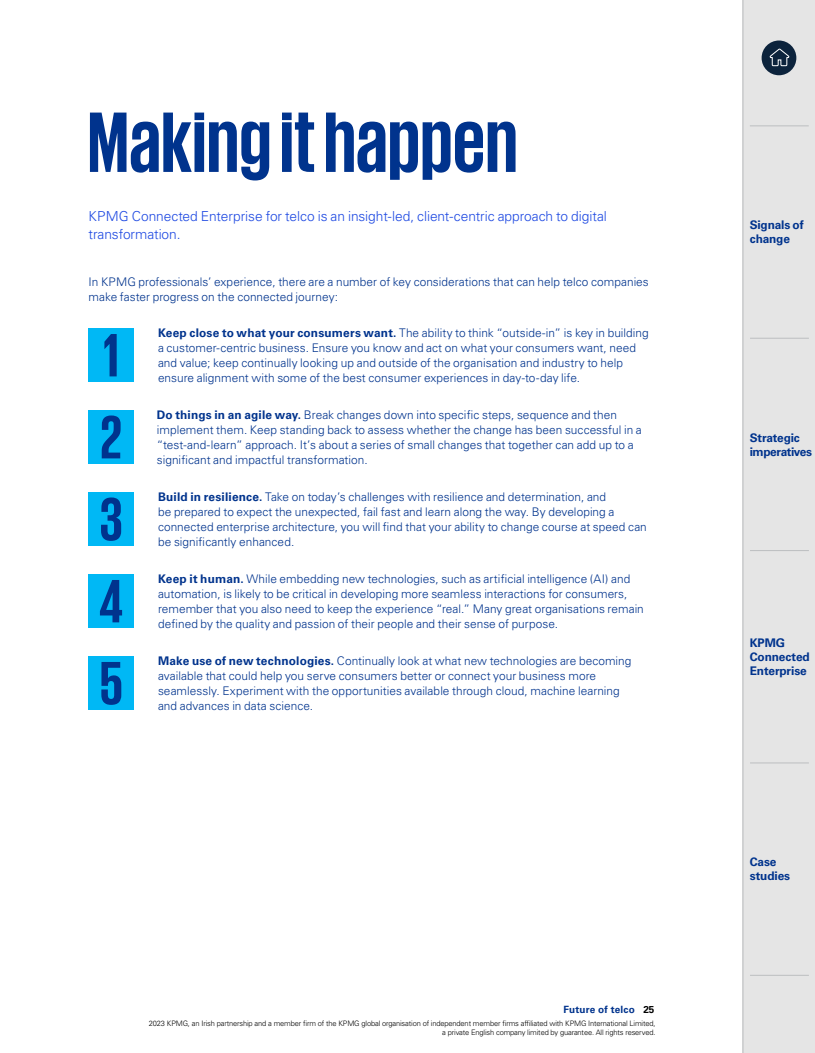
<style>
.page{position:relative;width:815px;height:1053px;background:#fff}
.page>*{position:absolute;margin:0;border:0;box-sizing:border-box;transform-origin:0 0}
.t1{font:700 87.5px "KPMG";color:#00338d}
.t2{font:700 62.5px/82px "KPMG";color:#00338d;text-align:justify}
.t3{font:300 13.75px/17.5px "Univers LT Std";letter-spacing:-.005em;color:#1e49e2}
.t4{font:300 11.88px/15px "Univers LT Std";color:#00338d}
.t5{font:700 11.88px/14.2px "Univers LT Std";letter-spacing:-.01em;color:#00338d}
.t6{font:700 11.88px/14.2px "Univers LT Std";letter-spacing:-.03em;color:#00338d}
.t7{font:700 10px "Univers LT Std";letter-spacing:.02em;color:#00338d}
.t8{font:300 7.5px/9px "Univers LT Std";letter-spacing:-.02em;color:#000;text-align:right}
.s1{font-weight:700}
.s2{color:#000}
</style>
<div class="page">
<div style="left:89px;top:328px;width:45px;height:54px;background:#00b8f5"></div>
<div style="left:89px;top:410px;width:45px;height:54px;background:#00b8f5"></div>
<div style="left:89px;top:492px;width:45px;height:54px;background:#00b8f5"></div>
<div style="left:89px;top:574px;width:45px;height:54px;background:#00b8f5"></div>
<div style="left:89px;top:656px;width:45px;height:54px;background:#00b8f5"></div>
<div style="left:743px;top:0;width:72px;height:1052px;background:#e5e5e5"></div>
<hr style="left:743px;top:0;width:1px;height:1052px;background:#bcbec0">
<hr style="left:750px;top:550px;width:59px;height:1px;background:#bcbec0">
<hr style="left:750px;top:974px;width:59px;height:1px;background:#bcbec0">
<div style="left:743px;top:125px;width:72px;height:212px;background:#e5e5e5"></div>
<div style="left:743px;top:338px;width:72px;height:212px;background:#e5e5e5"></div>
<svg style="left:761px;top:40px;width:35px;height:35px"></svg>
<div style="left:743px;top:551px;width:72px;height:212px;background:#e5e5e5"></div>
<h1 class="t1" style="left:87px;top:98px;width:432px">Making it happen</h1>
<p class="t3" style="left:89px;top:207px;width:520px">KPMG Connected Enterprise for telco is an insight-led, client-centric approach to digital transformation.</p>
<p class="t4" style="left:88px;top:274px;width:562px">In KPMG professionals’ experience, there are a number of key considerations that can help telco companies make faster progress on the connected journey:</p>
<h2 class="t2" style="left:99px;top:312px;width:26px">1<br>2<br>3<br>4<br>5</h2>
<p class="t4" style="left:158px;top:325px;width:492px"><span class="s1">Keep close to what your consumers want.</span> The ability to think “outside-in” is key in building a customer-centric business. Ensure you know and act on what your consumers want, need and value; keep continually looking up and outside of the organisation and industry to help ensure alignment with some of the best consumer experiences in day-to-day life.</p>
<p class="t4" style="left:157px;top:407px;width:487px"><span class="s1">Do things in an agile way.</span> Break changes down into specific steps, sequence and then implement them. Keep standing back to assess whether the change has been successful in a “test-and-learn” approach. It’s about a series of small changes that together can add up to a significant and impactful transformation.</p>
<p class="t4" style="left:158px;top:489px;width:490px"><span class="s1">Build in resilience.</span> Take on today’s challenges with resilience and determination, and<br>be prepared to expect the unexpected, fail fast and learn along the way. By developing a connected enterprise architecture, you will find that your ability to change course at speed can be significantly enhanced.</p>
<p class="t4" style="left:158px;top:571px;width:487px"><span class="s1">Keep it human.</span> While embedding new technologies, such as artificial intelligence (AI) and automation, is likely to be critical in developing more seamless interactions for consumers, remember that you also need to keep the experience “real.” Many great organisations remain defined by the quality and passion of their people and their sense of purpose.</p>
<p class="t4" style="left:158px;top:653px;width:475px"><span class="s1">Make use of new technologies.</span> Continually look at what new technologies are becoming available that could help you serve consumers better or connect your business more seamlessly. Experiment with the opportunities available through cloud, machine learning and advances in data science.</p>
<p class="t7" style="left:563px;top:1003px;width:93px">Future of telco <span class="s2">25</span></p>
<p class="t8" style="left:149px;top:1018px;width:508px">2023 KPMG, an Irish partnership and a member firm of the KPMG global organisation of independent member firms affiliated with KPMG International Limited, a private English company limited by guarantee. All rights reserved.</p>
<p class="t5" style="left:750px;top:218px;width:55px">Signals of change</p>
<p class="t6" style="left:750px;top:430px;width:64px">Strategic imperatives</p>
<p class="t5" style="left:750px;top:635px;width:62px">KPMG<br>Connected<br>Enterprise</p>
<p class="t5" style="left:750px;top:854px;width:42px">Case studies</p>
</div>
